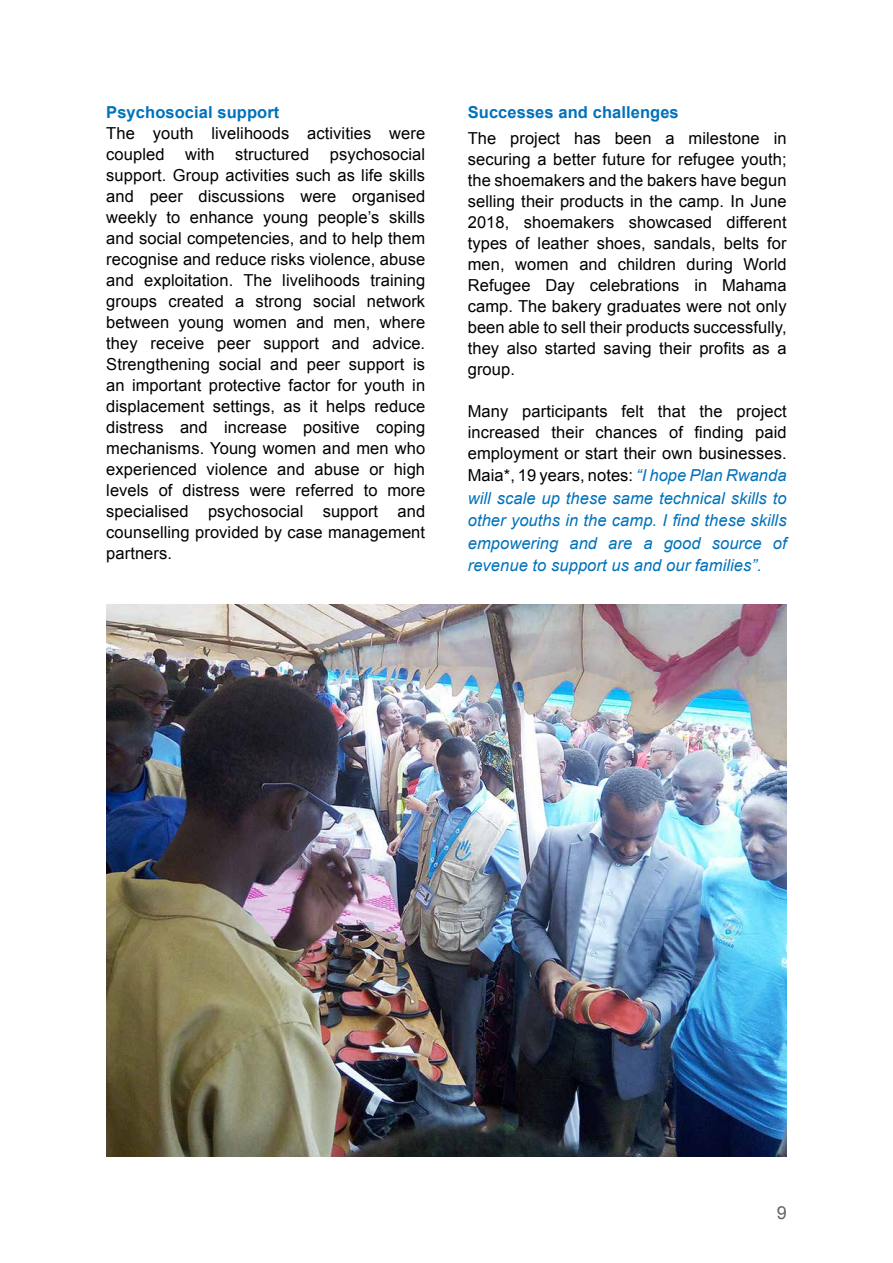
<style>
.page{position:relative;width:893px;height:1263px;background:#fff}
.page>*{position:absolute;margin:0;border:0;box-sizing:border-box;transform-origin:0 0}
.t1{font:18px "Arial";color:#646363}
.t2{font:16.5px/21px "Arial";letter-spacing:.005em;color:#000;text-align:justify}
.t3{font:italic 16.5px/22.5px "Arial";letter-spacing:.005em;color:#0072bb;text-align:justify}
.t4{font:700 16.5px "Arial";letter-spacing:.005em;color:#0072bb}
.s1{font-style:normal;color:#000}
</style>
<div class="page">
<img style="left:106px;top:604px;width:681px;height:553px">
<p class="t4" style="left:106px;top:102px;width:175px">Psychosocial support</p>
<p class="t2" style="left:106px;top:123px;width:320px">The youth livelihoods activities were coupled with structured psychosocial support. Group activities such as life skills and peer discussions were organised weekly to enhance young people’s skills and social competencies, and to help them recognise and reduce risks violence, abuse and exploitation. The livelihoods training groups created a strong social network between young women and men, where they receive peer support and advice.<br>Strengthening social and peer support is an important protective factor for youth in displacement settings, as it helps reduce distress and increase positive coping mechanisms. Young women and men who experienced violence and abuse or high levels of distress were referred to more specialised psychosocial support and counselling provided by case management partners.</p>
<p class="t4" style="left:468px;top:102px;width:213px">Successes and challenges</p>
<p class="t2" style="left:468px;top:128px;width:320px">The project has been a milestone in securing a better future for refugee youth; the shoemakers and the bakers have begun selling their products in the camp. In June 2018, shoemakers showcased different types of leather shoes, sandals, belts for men, women and children during World Refugee Day celebrations in Mahama camp. The bakery graduates were not only been able to sell their products successfully, they also started saving their profits as a group.</p>
<p class="t2" style="left:468px;top:401px;width:320px">Many participants felt that the project increased their chances of finding paid employment or start their own businesses.</p>
<p class="t3" style="left:468px;top:464px;width:320px"><span class="s1">Maia*, 19 years, notes:</span> “I hope Plan Rwanda will scale up these same technical skills to other youths in the camp. I find these skills empowering and are a good source of revenue to support us and our families”.</p>
<p class="t1" style="left:777px;top:1200px;width:12px">9</p>
</div>
